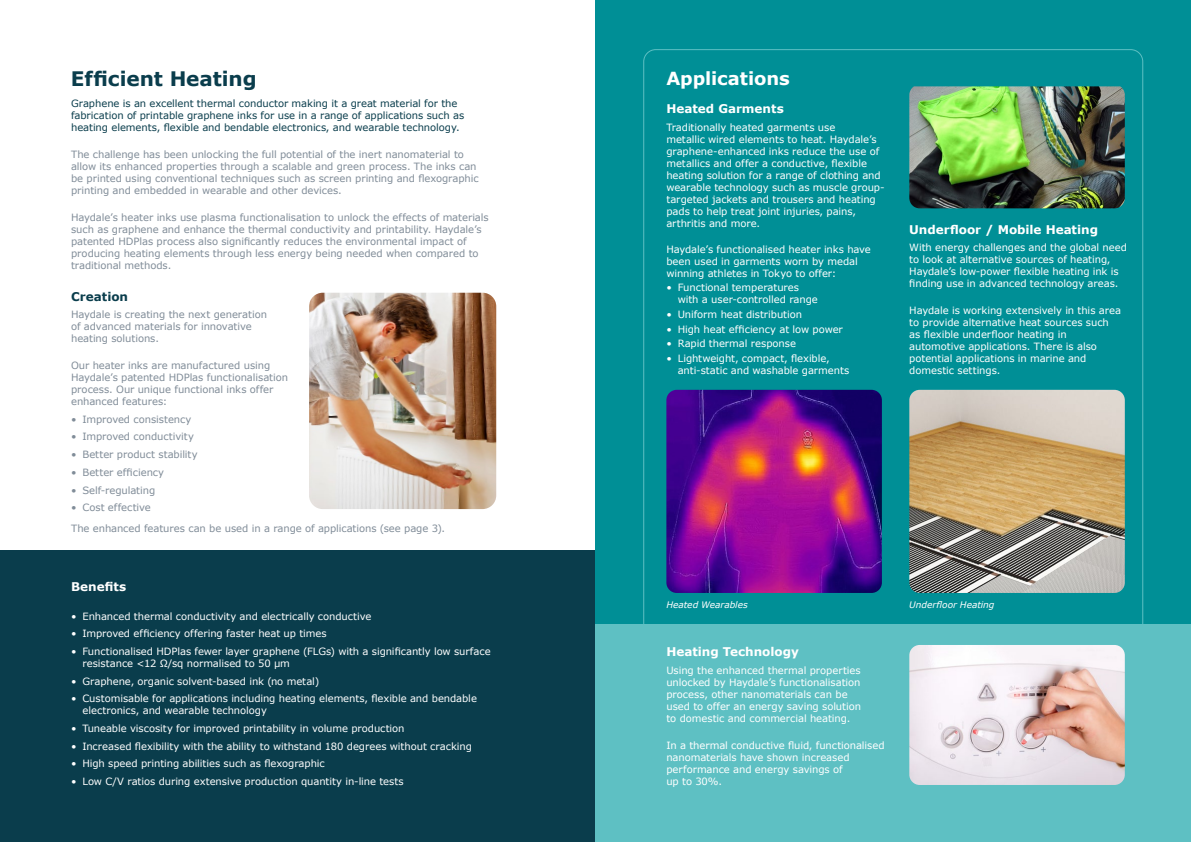
<style>
.page{position:relative;width:1191px;height:842px;background:#fff}
.page>*{position:absolute;margin:0;border:0;box-sizing:border-box;transform-origin:0 0}
.t1{font:700 20px "Verdana";letter-spacing:-.005em;color:#0a3d4c}
.t2{font:700 18px "Verdana";letter-spacing:-.005em;color:#fff}
.t3{font:700 12px "Verdana";letter-spacing:-.005em;color:#fff}
.t4{font:700 12px "Verdana";letter-spacing:.005em;color:#0a3d4c}
.t5{font:10px/12px "Verdana";letter-spacing:-.005em;color:#fff}
.t6{font:10px/12px "Verdana";letter-spacing:-.005em;color:#808c98}
.t7{font:10px/12px "Verdana";letter-spacing:-.005em;color:#0a3d4c}
.t8{font:italic 9px "Verdana";letter-spacing:-.005em;color:#fff}
</style>
<div class="page">
<div style="left:0;top:551px;width:604px;height:291px;background:#0a3d4c"></div>
<img style="left:309px;top:293px;width:187px;height:216px">
<div style="left:595px;top:0;width:596px;height:625px;background:#008f96"></div>
<img style="left:666px;top:390px;width:216px;height:203px">
<img style="left:909px;top:390px;width:215px;height:203px">
<div style="left:595px;top:625px;width:596px;height:217px;background:#5ec0c3"></div>
<img style="left:909px;top:86px;width:215px;height:122px">
<img style="left:909px;top:645px;width:215px;height:140px">
<h1 class="t1" style="left:71px;top:66px;width:187px">Efficient Heating</h1>
<p class="t7" style="left:71px;top:97px;width:395px">Graphene is an excellent thermal conductor making it a great material for the fabrication of printable graphene inks for use in a range of applications such as heating elements, flexible and bendable electronics, and wearable technology.</p>
<p class="t6" style="left:71px;top:148px;width:409px">The challenge has been unlocking the full potential of the inert nanomaterial to allow its enhanced properties through a scalable and green process. The inks can be printed using conventional techniques such as screen printing and flexographic printing and embedded in wearable and other devices.</p>
<p class="t6" style="left:71px;top:211px;width:419px">Haydale’s heater inks use plasma functionalisation to unlock the effects of materials such as graphene and enhance the thermal conductivity and printability. Haydale’s patented HDPlas process also significantly reduces the environmental impact of producing heating elements through less energy being needed when compared to traditional methods.</p>
<p class="t4" style="left:71px;top:288px;width:59px">Creation</p>
<p class="t6" style="left:71px;top:309px;width:197px">Haydale is creating the next generation of advanced materials for innovative heating solutions.</p>
<p class="t6" style="left:71px;top:360px;width:218px">Our heater inks are manufactured using Haydale’s patented HDPlas functionalisation process. Our unique functional inks offer enhanced features:</p>
<p class="t6" style="left:71px;top:413px;width:122px">• Improved consistency</p>
<p class="t6" style="left:71px;top:431px;width:124px">• Improved conductivity</p>
<p class="t6" style="left:71px;top:449px;width:128px">• Better product stability</p>
<p class="t6" style="left:71px;top:466px;width:95px">• Better efficiency</p>
<p class="t6" style="left:71px;top:484px;width:86px">• Self-regulating</p>
<p class="t6" style="left:71px;top:497px;width:375px;line-height:20.5px">• Cost effective<br>The enhanced features can be used in a range of applications (see page 3).</p>
<p class="t3" style="left:71px;top:578px;width:57px">Benefits</p>
<p class="t5" style="left:71px;top:610px;width:302px">• Enhanced thermal conductivity and electrically conductive</p>
<p class="t5" style="left:71px;top:628px;width:257px">• Improved efficiency offering faster heat up times</p>
<p class="t5" style="left:82px;top:645px;width:410px;text-indent:-11px">• Functionalised HDPlas fewer layer graphene (FLGs) with a significantly low surface resistance &lt;12 Ω/sq normalised to 50 µm</p>
<p class="t5" style="left:71px;top:675px;width:250px">• Graphene, organic solvent-based ink (no metal)</p>
<p class="t5" style="left:82px;top:693px;width:396px;text-indent:-11px">• Customisable for applications including heating elements, flexible and bendable electronics, and wearable technology</p>
<p class="t5" style="left:71px;top:722px;width:335px">• Tuneable viscosity for improved printability in volume production</p>
<p class="t5" style="left:71px;top:740px;width:402px">• Increased flexibility with the ability to withstand 180 degrees without cracking</p>
<p class="t5" style="left:71px;top:758px;width:255px">• High speed printing abilities such as flexographic</p>
<p class="t5" style="left:71px;top:775px;width:334px">• Low C/V ratios during extensive production quantity in-line tests</p>
<h2 class="t2" style="left:666px;top:66px;width:125px">Applications</h2>
<p class="t3" style="left:666px;top:101px;width:119px">Heated Garments</p>
<p class="t5" style="left:666px;top:121px;width:220px">Traditionally heated garments use<br>metallic wired elements to heat. Haydale’s graphene-enhanced inks reduce the use of metallics and offer a conductive, flexible heating solution for a range of clothing and wearable technology such as muscle group&shy;targeted jackets and trousers and heating pads to help treat joint injuries, pains, arthritis and more.</p>
<p class="t5" style="left:666px;top:244px;width:206px">Haydale’s functionalised heater inks have been used in garments worn by medal winning athletes in Tokyo to offer:</p>
<p class="t5" style="left:677px;top:281px;width:142px;text-indent:-11px">• Functional temperatures with a user-controlled range</p>
<p class="t5" style="left:666px;top:308px;width:137px">• Uniform heat distribution</p>
<p class="t5" style="left:666px;top:323px;width:178px">• High heat efficiency at low power</p>
<p class="t5" style="left:666px;top:338px;width:131px">• Rapid thermal response</p>
<p class="t5" style="left:677px;top:353px;width:173px;text-indent:-11px">• Lightweight, compact, flexible, anti-static and washable garments</p>
<p class="t3" style="left:909px;top:222px;width:190px">Underfloor / Mobile Heating</p>
<p class="t5" style="left:909px;top:242px;width:219px">With energy challenges and the global need to look at alternative sources of heating, Haydale’s low-power flexible heating ink is finding use in advanced technology areas.</p>
<p class="t5" style="left:909px;top:305px;width:213px">Haydale is working extensively in this area to provide alternative heat sources such as flexible underfloor heating in automotive applications. There is also potential applications in marine and domestic settings.</p>
<p class="t8" style="left:666px;top:599px;width:83px">Heated Wearables</p>
<p class="t3" style="left:666px;top:644px;width:134px">Heating Technology</p>
<p class="t5" style="left:666px;top:664px;width:196px">Using the enhanced thermal properties unlocked by Haydale’s functionalisation process, other nanomaterials can be used to offer an energy saving solution to domestic and commercial heating.</p>
<p class="t5" style="left:666px;top:739px;width:220px">In a thermal conductive fluid, functionalised nanomaterials have shown increased performance and energy savings of<br>up to 30%.</p>
<p class="t8" style="left:909px;top:599px;width:87px">Underfloor Heating</p>
</div>
